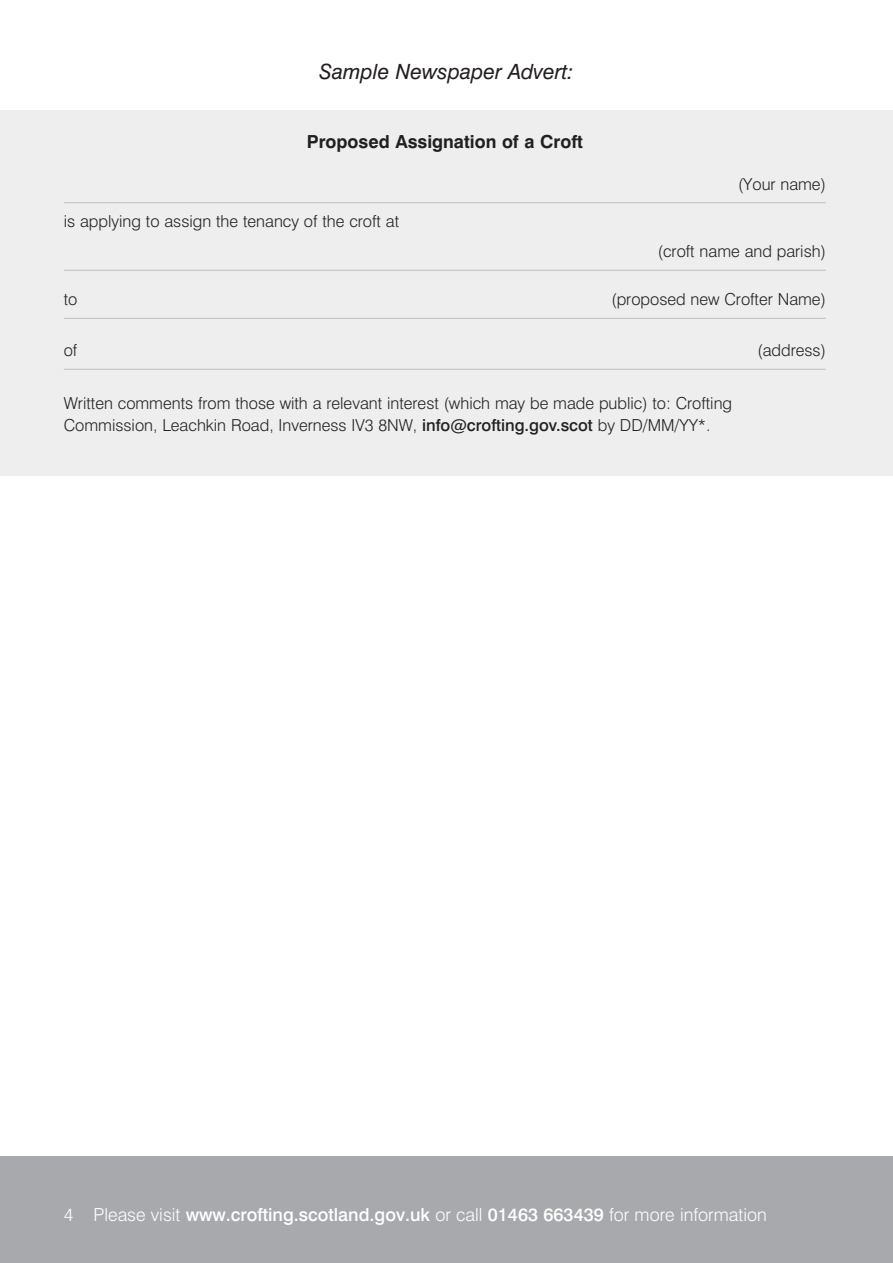
<style>
.page{position:relative;width:893px;height:1263px;background:#fff}
.page>*{position:absolute;margin:0;border:0;box-sizing:border-box;transform-origin:0 0}
.t1{font:italic 21px "Swiss 721 BT";color:#231f20}
.t2{font:500 18px "Swiss 721 BT";color:#fff}
.t3{font:700 18px "Swiss 721 BT";color:#231f20}
.t4{font:300 16.5px/22.5px "Swiss 721 BT";color:#231f20}
.s1{font-weight:500}
.s2{font-weight:300}
</style>
<div class="page">
<div style="left:0;top:1157px;width:893px;height:106px;background:#a7a9ac"></div>
<div style="left:0;top:110px;width:893px;height:366px;background:#eeeeef"></div>
<hr style="left:64px;top:202px;width:762px;height:1px;background:#bcbec0">
<hr style="left:64px;top:270px;width:762px;height:1px;background:#bcbec0">
<hr style="left:64px;top:318px;width:762px;height:1px;background:#bcbec0">
<hr style="left:64px;top:369px;width:762px;height:1px;background:#bcbec0">
<p class="t1" style="left:319px;top:59px;width:256px">Sample Newspaper Advert:</p>
<p class="t3" style="left:307px;top:130px;width:278px">Proposed Assignation of a Croft</p>
<p class="t4" style="left:64px;top:210px;width:337px">is applying to assign the tenancy of the croft at</p>
<p class="t4" style="left:738px;top:172px;width:89px">(Your name)</p>
<p class="t4" style="left:658px;top:240px;width:170px">(croft name and parish)</p>
<p class="t4" style="left:64px;top:288px;width:15px">to</p>
<p class="t4" style="left:611px;top:288px;width:216px">(proposed new Crofter Name)</p>
<p class="t4" style="left:64px;top:339px;width:15px">of</p>
<p class="t4" style="left:757px;top:339px;width:70px">(address)</p>
<p class="t4" style="left:64px;top:391px;width:670px">Written comments from those with a relevant interest (which may be made public) to: Crofting<br>Commission, Leachkin Road, Inverness IV3 8NW, <span class="s1">info@crofting.gov.scot</span> by DD/MM/YY*.</p>
<p class="t2" style="left:64px;top:1203px;width:704px"><span class="s2">4 Please visit</span> www.crofting.scotland.gov.uk <span class="s2">or call</span> 01463 663439 <span class="s2">for more information</span></p>
</div>
